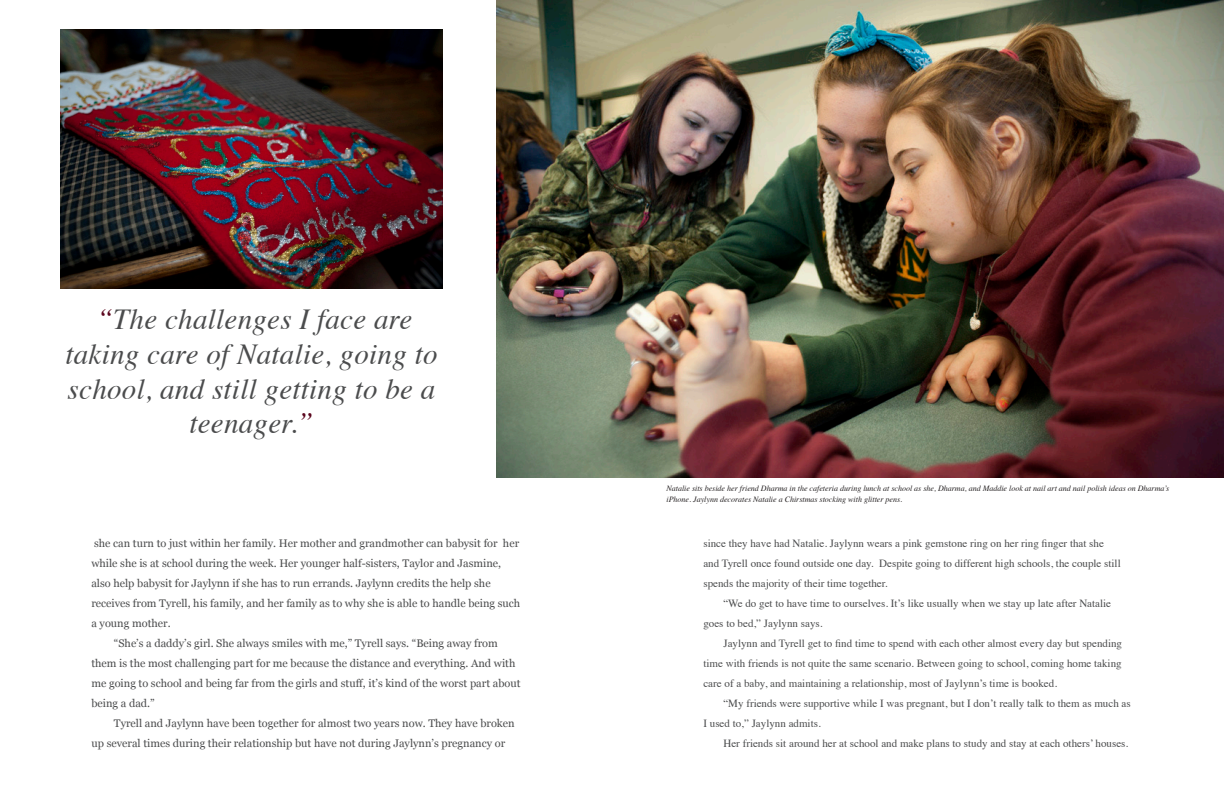
<style>
.page{position:relative;width:1224px;height:792px;background:#fff}
.page>*{position:absolute;margin:0;border:0;box-sizing:border-box;transform-origin:0 0}
.t1{font:italic 29px/34.8px "Times";letter-spacing:.01em;color:#4b4c4d;text-align:center}
.t2{font:11px/20px "Times";color:#4b4c4d}
.t3{font:11px/20px "Georgia";color:#4b4c4d}
.t4{font:italic 8px/11px "Times";color:#231f20}
.s1{color:#5b071e}
</style>
<div class="page">
<img style="left:497px;top:0;width:727px;height:478px">
<img style="left:60px;top:29px;width:382px;height:260px">
<p class="t1" style="left:65px;top:300px;width:374px"><span class="s1">“</span>The challenges I face are taking care of Natalie, going to school, and still getting to be a teenager.<span class="s1">”</span></p>
<p class="t3" style="left:91px;top:533px;width:430px">she can turn to just within her family. Her mother and grandmother can babysit for her while she is at school during the week. Her younger half-sisters, Taylor and Jasmine, also help babysit for Jaylynn if she has to run errands. Jaylynn credits the help she receives from Tyrell, his family, and her family as to why she is able to handle being such a young mother.</p>
<p class="t3" style="left:91px;top:633px;width:431px;text-indent:22px">“She’s a daddy’s girl. She always smiles with me,” Tyrell says. “Being away from them is the most challenging part for me because the distance and everything. And with me going to school and being far from the girls and stuff, it’s kind of the worst part about being a dad.”</p>
<p class="t3" style="left:91px;top:713px;width:425px;text-indent:22px">Tyrell and Jaylynn have been together for almost two years now. They have broken up several times during their relationship but have not during Jaylynn’s pregnancy or</p>
<p class="t4" style="left:666px;top:483px;width:504px">Natalie sits beside her friend Dharma in the cafeteria during lunch at school as she, Dharma, and Maddie look at nail art and nail polish ideas on Dharma’s iPhone. Jaylynn decorates Natalie a Chirstmas stocking with glitter pens.</p>
<p class="t2" style="left:703px;top:532px;width:419px">since they have had Natalie. Jaylynn wears a pink gemstone ring on her ring finger that she and Tyrell once found outside one day. Despite going to different high schools, the couple still spends the majority of their time together.</p>
<p class="t2" style="left:703px;top:592px;width:409px;text-indent:20px">“We do get to have time to ourselves. It’s like usually when we stay up late after Natalie goes to bed,” Jaylynn says.</p>
<p class="t2" style="left:703px;top:632px;width:420px;text-align:justify;text-indent:20px">Jaylynn and Tyrell get to find time to spend with each other almost every day but spending time with friends is not quite the same scenario. Between going to school, coming home taking care of a baby, and maintaining a relationship, most of Jaylynn’s time is booked.</p>
<p class="t2" style="left:703px;top:692px;width:429px;text-indent:20px">“My friends were supportive while I was pregnant, but I don’t really talk to them as much as<br>I used to,” Jaylynn admits.</p>
<p class="t2" style="left:723px;top:732px;width:406px">Her friends sit around her at school and make plans to study and stay at each others’ houses.</p>
</div>
